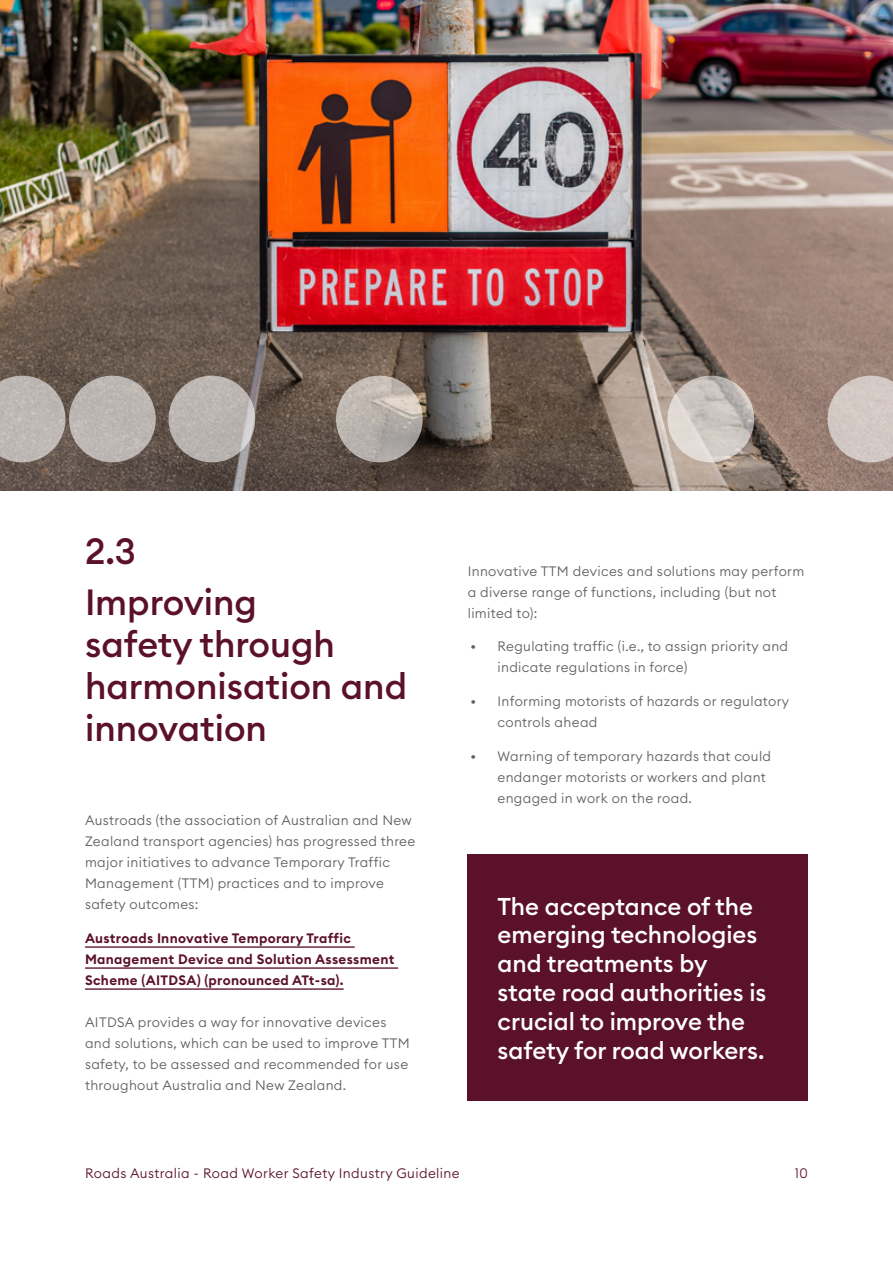
<style>
.page{position:relative;width:893px;height:1263px;background:#fff}
.page>*{position:absolute;margin:0;border:0;box-sizing:border-box;transform-origin:0 0}
.t1{font:500 36px/42px "Euclid Circular B";color:#5b112a}
.t2{font:500 24px/28.8px "Euclid Circular B";color:#fff}
.t3{font:300 13.5px/21px "Euclid Circular B";letter-spacing:.025em;color:#5f6062}
.t4{font:600 13.5px/21px "Euclid Circular B";letter-spacing:.025em;color:#5b112a}
.t5{font:300 13.5px "Euclid Circular B";letter-spacing:.03em;color:#5b112a}
</style>
<div class="page">
<hr style="left:85px;top:946px;width:270px;height:2px;background:#5b112a">
<hr style="left:85px;top:967px;width:313px;height:2px;background:#5b112a">
<hr style="left:85px;top:988px;width:259px;height:2px;background:#5b112a">
<img style="left:0;top:0;width:893px;height:490px">
<svg style="left:0;top:376px;width:65px;height:86px"></svg>
<div style="left:69px;top:376px;width:87px;height:86px;background:#bcb6b2;border-radius:50%"></div>
<svg style="left:169px;top:376px;width:86px;height:86px;fill:#bbb5b1"></svg>
<svg style="left:336px;top:376px;width:87px;height:86px"></svg>
<svg style="left:667px;top:376px;width:87px;height:86px;fill:#cfc9c4"></svg>
<svg style="left:827px;top:376px;width:66px;height:86px"></svg>
<div style="left:468px;top:854px;width:340px;height:247px;background:#5b112a"></div>
<h1 class="t1" style="left:85px;top:526px;width:173px;line-height:50.6px">2.3<br>Improving</h1>
<h1 class="t1" style="left:85px;top:623px;width:324px">safety through harmonisation and innovation</h1>
<p class="t3" style="left:85px;top:809px;width:332px">Austroads (the association of Australian and New Zealand transport agencies) has progressed three major initiatives to advance Temporary Traffic Management (TTM) practices and to improve safety outcomes:</p>
<p class="t4" style="left:85px;top:927px;width:311px">Austroads Innovative Temporary Traffic<br>Management Device and Solution Assessment<br>Scheme (AITDSA) (pronounced ATt-sa).</p>
<p class="t3" style="left:85px;top:1011px;width:326px">AITDSA provides a way for innovative devices and solutions, which can be used to improve TTM safety, to be assessed and recommended for use throughout Australia and New Zealand.</p>
<p class="t3" style="left:468px;top:560px;width:338px">Innovative TTM devices and solutions may perform a diverse range of functions, including (but not limited to):</p>
<p class="t3" style="left:497px;top:636px;width:292px;text-indent:-27px">• Regulating traffic (i.e., to assign priority and indicate regulations in force)</p>
<p class="t3" style="left:497px;top:690px;width:293px;text-indent:-27px">• Informing motorists of hazards or regulatory controls ahead</p>
<p class="t3" style="left:497px;top:745px;width:275px;text-indent:-27px">• Warning of temporary hazards that could endanger motorists or workers and plant engaged in work on the road.</p>
<h2 class="t2" style="left:497px;top:892px;width:270px">The acceptance of the emerging technologies and treatments by state road authorities is crucial to improve the safety for road workers.</h2>
<p class="t5" style="left:85px;top:1164px;width:376px">Roads Australia - Road Worker Safety Industry Guideline</p>
<p class="t5" style="left:795px;top:1164px;width:14px">10</p>
</div>
